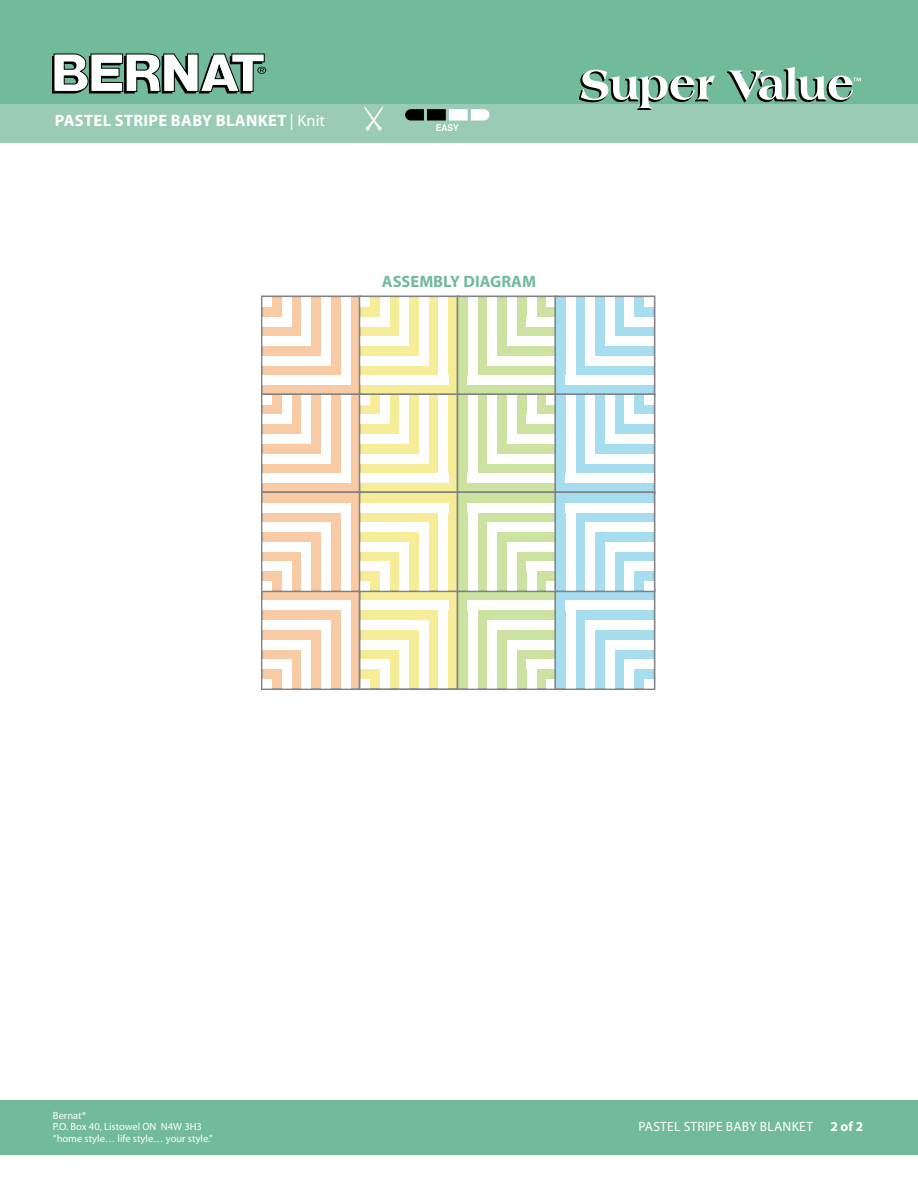
<style>
.page{position:relative;width:918px;height:1188px;background:#fff}
.page>*{position:absolute;margin:0;border:0;box-sizing:border-box;transform-origin:0 0}
.t1{font:700 16.5px "Myriad Pro";letter-spacing:.02em;color:#fff}
.t2{font:700 16.5px "Myriad Pro";color:#71ba9a}
.t3{font:16.5px "Myriad Pro";color:#fff}
.t4{font:13.5px "Myriad Pro";letter-spacing:.02em;color:#fff}
.t5{font:700 13.5px "Myriad Pro";color:#fff}
.t6{font:10.5px/11.2px "Myriad Pro";color:#fff}
.s1{font-weight:700}
</style>
<div class="page">
<div style="left:0;top:96px;width:917px;height:46px;background:#9acbb4"></div>
<div style="left:0;top:0;width:918px;height:103px;background:#71ba9a"></div>
<div style="left:0;top:1101px;width:918px;height:54px;background:#71ba9a"></div>
<svg style="left:579px;top:70px;width:136px;height:40px"></svg>
<svg style="left:727px;top:67px;width:134px;height:35px"></svg>
<svg style="left:261px;top:296px;width:394px;height:394px"></svg>
<svg style="left:470px;top:109px;width:20px;height:12px"></svg>
<div style="left:449px;top:109px;width:19px;height:12px;background:#fff;border:1px solid #fff"></div>
<div style="left:427px;top:109px;width:19px;height:12px;background:#000;border:1px solid #000"></div>
<svg style="left:405px;top:109px;width:19px;height:12px"></svg>
<svg style="left:436px;top:124px;width:23px;height:7px"></svg>
<svg style="left:364px;top:106px;width:20px;height:24px"></svg>
<svg style="left:53px;top:54px;width:213px;height:39px"></svg>
<h1 class="t1" style="left:55px;top:110px;width:79px">PASTEL STRIPE</h1>
<h1 class="t1" style="left:171px;top:110px;width:66px">BABY BLAN</h1>
<h1 class="t3" style="left:258px;top:110px;width:69px"><span class="s1">KET</span> | Knit</h1>
<h1 class="t2" style="left:382px;top:271px;width:156px">ASSEMBLY DIAGRAM</h1>
<p class="t6" style="left:53px;top:1110px;width:162px">Bernat®<br>P.O. Box 40, Listowel ON N4W 3H3 “home style… life style… your style.”</p>
<p class="t4" style="left:639px;top:1119px;width:138px">PASTEL Str ipe Baby Blanket</p>
<p class="t5" style="left:830px;top:1118px;width:34px">2 OF 2</p>
</div>
